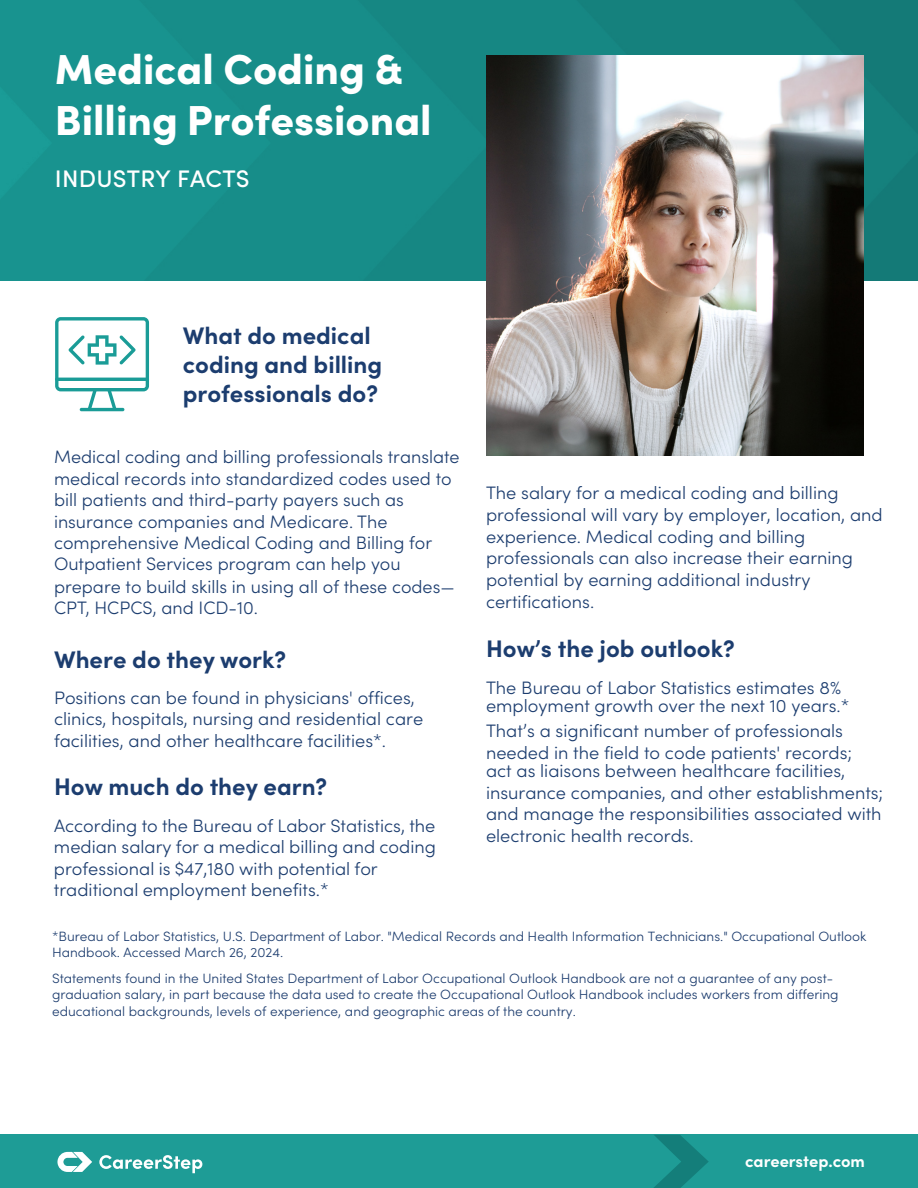
<style>
.page{position:relative;width:918px;height:1188px;background:#fff}
.page>*{position:absolute;margin:0;border:0;box-sizing:border-box;transform-origin:0 0}
.t1{font:900 42px/50.4px "Sofia Pro";color:#fff}
.t2{font:700 24px/28.8px "Sofia Pro";color:#1c3d6f}
.t3{font:500 24px "Sofia Pro";letter-spacing:.01em;color:#fff}
.t4{font:300 18px/21.6px "Sofia Pro";color:#1c3d6f}
.t5{font:700 16.5px "Sofia Pro";letter-spacing:-.005em;color:#fff}
.t6{font:300 13.5px/16.4px "Sofia Pro";color:#1c3c6e}
</style>
<div class="page">
<div style="left:0;top:0;width:918px;height:281px;background:linear-gradient(to right,#199692,#147b77)"></div>
<img style="left:486px;top:55px;width:378px;height:401px">
<div style="left:0;top:1135px;width:918px;height:53px;background:#1e9c96"></div>
<svg style="left:654px;top:1135px;width:55px;height:53px"></svg>
<svg style="left:57px;top:1152px;width:35px;height:20px"></svg>
<svg style="left:99px;top:1155px;width:103px;height:18px"></svg>
<hr style="left:80px;top:408px;width:44px;height:3px;background:#1a9c97;border-radius:2px">
<svg style="left:55px;top:317px;width:94px;height:93px"></svg>
<h1 class="t1" style="left:55px;top:41px;width:378px">Medical Coding &amp;<br>Billing Professional</h1>
<h2 class="t3" style="left:55px;top:164px;width:196px">INDUSTRY FACTS</h2>
<h2 class="t2" style="left:183px;top:319px;width:201px">What do medical coding and billing professionals do?</h2>
<p class="t4" style="left:54px;top:446px;width:407px">Medical coding and billing professionals translate medical records into standardized codes used to bill patients and third-party payers such as insurance companies and Medicare. The comprehensive Medical Coding and Billing for Outpatient Services program can help you</p>
<p class="t4" style="left:54px;top:576px;width:402px">prepare to build skills in using all of these codes—<br>CPT, HCPCS, and ICD-10.</p>
<h2 class="t2" style="left:54px;top:644px;width:234px">Where do they work?</h2>
<p class="t4" style="left:54px;top:685px;width:371px">Positions can be found in physicians' offices, clinics, hospitals, nursing and residential care facilities, and other healthcare facilities*.</p>
<h2 class="t2" style="left:54px;top:770px;width:275px">How much do they earn?</h2>
<p class="t4" style="left:54px;top:815px;width:383px">According to the Bureau of Labor Statistics, the median salary for a medical billing and coding professional is $47,180 with potential for traditional employment benefits.*</p>
<p class="t4" style="left:486px;top:482px;width:398px">The salary for a medical coding and billing professional will vary by employer, location, and experience. Medical coding and billing professionals can also increase their earning potential by earning additional industry certifications.</p>
<h2 class="t2" style="left:486px;top:633px;width:250px">How’s the job outlook?</h2>
<p class="t4" style="left:486px;top:678px;width:365px;line-height:18.6px">The Bureau of Labor Statistics estimates 8% employment growth over the next 10 years.*</p>
<p class="t4" style="left:486px;top:720px;width:368px">That’s a significant number of professionals needed in the field to code patients' records;</p>
<p class="t4" style="left:486px;top:760px;width:399px">act as liaisons between healthcare facilities, insurance companies, and other establishments; and manage the responsibilities associated with electronic health records.</p>
<p class="t6" style="left:52px;top:928px;width:816px">*Bureau of Labor Statistics, U.S. Department of Labor. "Medical Records and Health Information Technicians." Occupational Outlook<br>Handbook. Accessed March 26, 2024.</p>
<p class="t6" style="left:52px;top:970px;width:788px">Statements found in the United States Department of Labor Occupational Outlook Handbook are not a guarantee of any post&shy;graduation salary, in part because the data used to create the Occupational Outlook Handbook includes workers from differing educational backgrounds, levels of experience, and geographic areas of the country.</p>
<p class="t5" style="left:745px;top:1148px;width:121px">careerstep.com</p>
</div>
